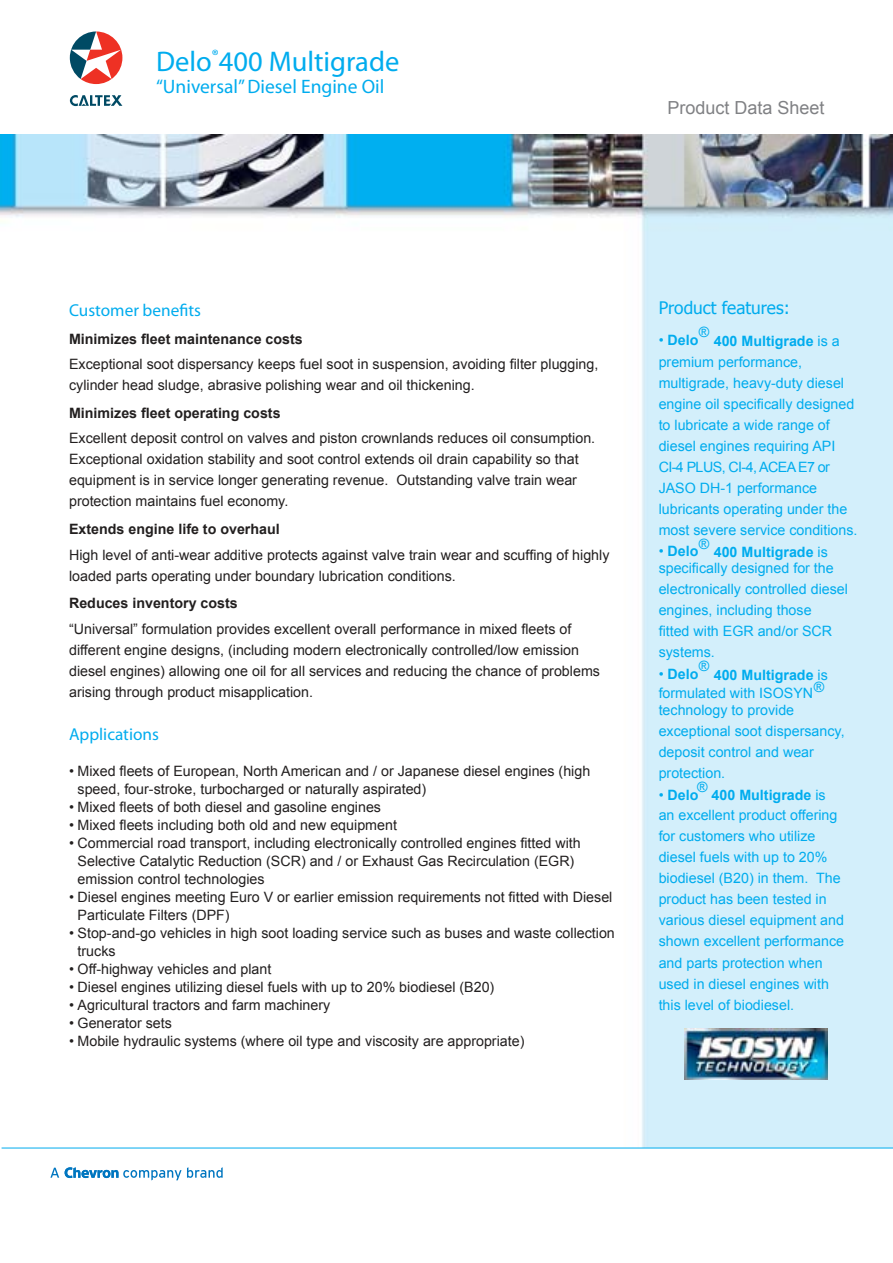
<style>
.page{position:relative;width:893px;height:1263px;background:#fff}
.page>*{position:absolute;margin:0;border:0;box-sizing:border-box;transform-origin:0 0}
.t1{font:28.5px "Myriad Pro";color:#00acee}
.t2{font:19.5px "Myriad Pro";color:#00acee}
.t3{font:18px "Arial";color:#808184}
.t4{font:17.25px "Myriad Pro";color:#00acee}
.t5{font:17.25px "Tahoma";color:#00acee}
.t6{font:14.25px/21px "Arial";color:#221f1f}
.t7{font:14.25px/21px "Arial";color:#00acee}
.t8{font:700 14.25px "Arial";color:#221f1f}
.t9{font:700 14.25px "Arial";color:#00acee}
.s1{font-weight:400}
.s2{font-weight:700}
</style>
<div class="page">
<img style="left:0;top:134px;width:892px;height:1014px">
<svg style="left:50px;top:1168px;width:9px;height:10px"></svg>
<svg style="left:65px;top:1167px;width:116px;height:13px"></svg>
<svg style="left:187px;top:1167px;width:36px;height:11px"></svg>
<svg style="left:70px;top:32px;width:52px;height:52px"></svg>
<svg style="left:70px;top:95px;width:52px;height:11px"></svg>
<hr style="left:2px;top:1148px;width:890px;height:1px;background:#00acee">
<img style="left:685px;top:1029px;width:142px;height:51px">
<h1 class="t1" style="left:156px;top:44px;width:245px">Delo<sup>®</sup>400 Multigrade</h1>
<h2 class="t2" style="left:156px;top:75px;width:230px">“Universal” Diesel Engine Oil</h2>
<p class="t3" style="left:667px;top:96px;width:159px">Product Data Sheet</p>
<p class="t4" style="left:69px;top:300px;width:133px">Customer benefits</p>
<p class="t8" style="left:69px;top:329px;width:235px">Minimizes fleet maintenance costs</p>
<p class="t6" style="left:69px;top:354px;width:531px">Exceptional soot dispersancy keeps fuel soot in suspension, avoiding filter plugging, cylinder head sludge, abrasive polishing wear and oil thickening.</p>
<p class="t8" style="left:69px;top:403px;width:213px">Minimizes fleet operating costs</p>
<p class="t6" style="left:69px;top:428px;width:527px">Excellent deposit control on valves and piston crownlands reduces oil consumption.<br>Exceptional oxidation stability and soot control extends oil drain capability so that equipment is in service longer generating revenue. Outstanding valve train wear protection maintains fuel economy.</p>
<p class="t8" style="left:69px;top:520px;width:212px">Extends engine life to overhaul</p>
<p class="t6" style="left:69px;top:544px;width:542px">High level of anti-wear additive protects against valve train wear and scuffing of highly loaded parts operating under boundary lubrication conditions.</p>
<p class="t8" style="left:69px;top:594px;width:170px">Reduces inventory costs</p>
<p class="t6" style="left:69px;top:619px;width:532px">“Universal” formulation provides excellent overall performance in mixed fleets of different engine designs, (including modern electronically controlled/low emission diesel engines) allowing one oil for all services and reducing the chance of problems arising through product misapplication.</p>
<p class="t4" style="left:69px;top:723px;width:91px">Applications</p>
<p class="t6" style="left:78px;top:762px;width:514px;line-height:18px;text-indent:-9px">• Mixed fleets of European, North American and / or Japanese diesel engines (high speed, four-stroke, turbocharged or naturally aspirated)</p>
<p class="t6" style="left:69px;top:796px;width:313px">• Mixed fleets of both diesel and gasoline engines</p>
<p class="t6" style="left:69px;top:814px;width:329px">• Mixed fleets including both old and new equipment</p>
<p class="t6" style="left:78px;top:834px;width:504px;line-height:18px;text-indent:-9px">• Commercial road transport, including electronically controlled engines fitted with<br>Selective Catalytic Reduction (SCR) and / or Exhaust Gas Recirculation (EGR) emission control technologies</p>
<p class="t6" style="left:78px;top:888px;width:536px;line-height:18px;text-indent:-9px">• Diesel engines meeting Euro V or earlier emission requirements not fitted with Diesel<br>Particulate Filters (DPF)</p>
<p class="t6" style="left:78px;top:924px;width:538px;line-height:18px;text-indent:-9px">• Stop-and-go vehicles in high soot loading service such as buses and waste collection trucks</p>
<p class="t6" style="left:69px;top:958px;width:204px">• Off-highway vehicles and plant</p>
<p class="t6" style="left:69px;top:976px;width:427px">• Diesel engines utilizing diesel fuels with up to 20% biodiesel (B20)</p>
<p class="t6" style="left:69px;top:994px;width:263px">• Agricultural tractors and farm machinery</p>
<p class="t6" style="left:69px;top:1012px;width:104px">• Generator sets</p>
<p class="t6" style="left:69px;top:1030px;width:457px">• Mobile hydraulic systems (where oil type and viscosity are appropriate)</p>
<p class="t5" style="left:658px;top:296px;width:133px">Product features:</p>
<p class="t9" style="left:658px;top:330px;width:41px"><span class="s1">•</span> Delo</p>
<p class="t7" style="left:699px;top:322px;width:12px">®</p>
<p class="t7" style="left:658px;top:331px;width:200px;text-indent:55px"><span class="s2">400 Multigrade</span> is a premium performance, multigrade, heavy-duty diesel engine oil specifically designed to lubricate a wide range of diesel engines requiring API<br>CI-4 PLUS, CI-4, ACEA E7 or<br>JASO DH-1 performance lubricants operating under the most severe service conditions.</p>
<p class="t9" style="left:658px;top:541px;width:41px"><span class="s1">•</span> Delo</p>
<p class="t7" style="left:699px;top:534px;width:12px">®</p>
<p class="t7" style="left:658px;top:544px;width:177px;line-height:15.8px;text-indent:55px"><span class="s2">400 Multigrade</span> is specifically designed for the</p>
<p class="t7" style="left:658px;top:578px;width:191px">electronically controlled diesel engines, including those<br>fitted with EGR and/or SCR systems.</p>
<p class="t9" style="left:658px;top:664px;width:41px"><span class="s1">•</span> Delo</p>
<p class="t7" style="left:699px;top:656px;width:12px">®</p>
<p class="t7" style="left:658px;top:666px;width:171px;line-height:17.9px;text-indent:55px"><span class="s2">400 Multigrade</span> is formulated with ISOSYN technology to provide</p>
<p class="t7" style="left:658px;top:721px;width:187px">exceptional soot dispersancy, deposit control and wear protection.</p>
<p class="t7" style="left:658px;top:805px;width:187px">an excellent product offering for customers who utilize diesel fuels with up to 20% biodiesel (B20) in them. The product has been tested in various diesel equipment and shown excellent performance and parts protection when used in diesel engines with this level of biodiesel.</p>
<p class="t7" style="left:814px;top:677px;width:12px">®</p>
<p class="t7" style="left:697px;top:777px;width:12px">®</p>
<p class="t9" style="left:711px;top:785px;width:116px">400 Multigrade <span class="s1">is</span></p>
<p class="t9" style="left:658px;top:785px;width:41px"><span class="s1">•</span> Delo</p>
</div>
